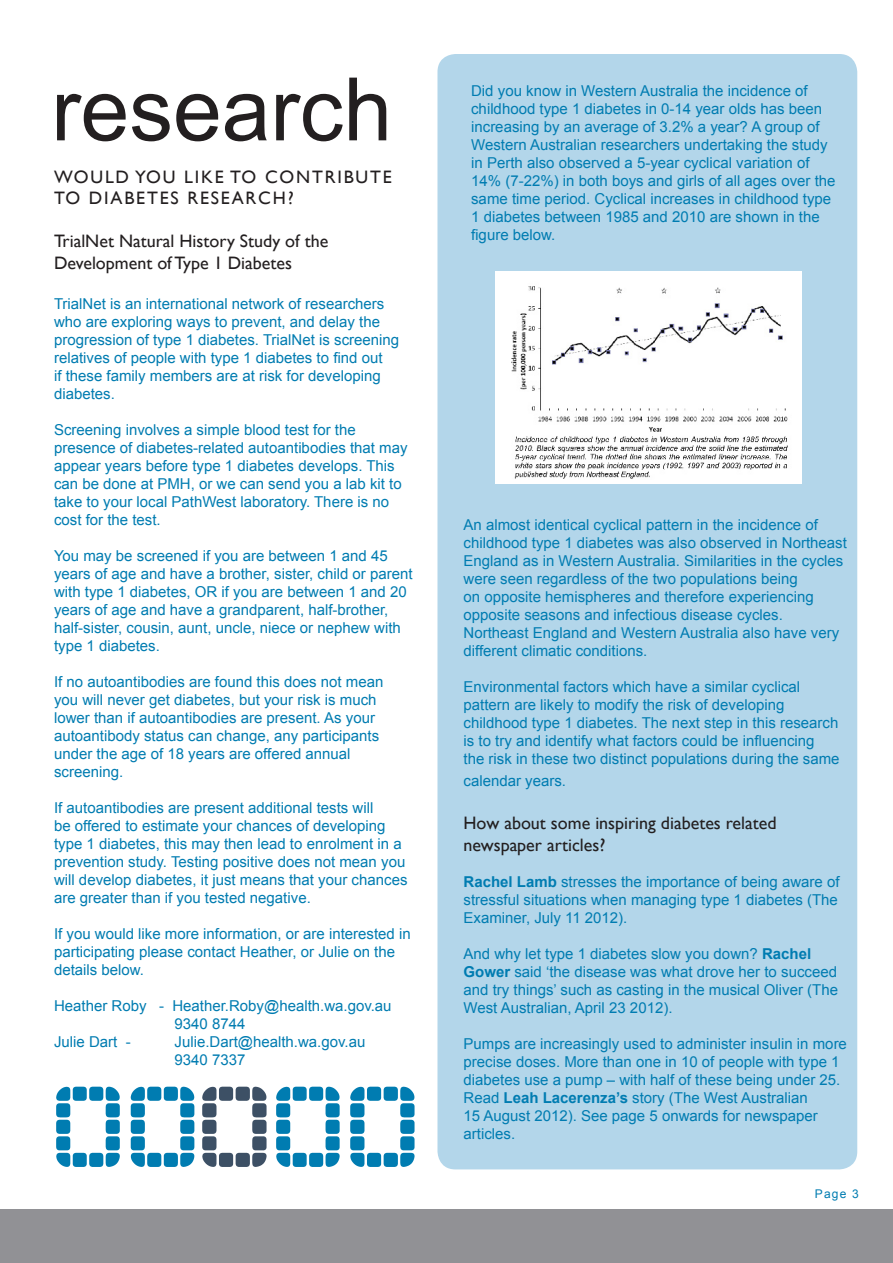
<style>
.page{position:relative;width:893px;height:1263px;background:#fff}
.page>*{position:absolute;margin:0;border:0;box-sizing:border-box;transform-origin:0 0}
.t1{font:87.6px "Arial";color:#231f20}
.t2{font:18px/21.6px "Gill Sans";color:#231f20}
.t3{font:18px/21.6px "Gill Sans";letter-spacing:.1em;color:#231f20}
.t4{font:15px/18px "Arial";color:#007cb1}
.t5{font:12px "Arial";color:#007cb1}
.s1{font-weight:700}
</style>
<div class="page">
<div style="left:437px;top:54px;width:420px;height:1115px;background:#b3d6ea"></div>
<div style="left:0;top:1209px;width:893px;height:54px;background:#919195"></div>
<img style="left:495px;top:271px;width:306px;height:212px">
<img style="left:56px;top:1086px;width:139px;height:81px">
<img style="left:202px;top:1086px;width:213px;height:81px">
<h1 class="t1" style="left:51px;top:60px;width:342px">research</h1>
<p class="t3" style="left:54px;top:166px;width:339px">WOULD YOU LIKE TO CONTRIBUTE<br>TO DIABETES RESEARCH?</p>
<p class="t2" style="left:54px;top:230px;width:276px">TrialNet Natural History Study of the<br>Development of Type 1 Diabetes</p>
<p class="t4" style="left:54px;top:294px;width:347px">TrialNet is an international network of researchers who are exploring ways to prevent, and delay the progression of type 1 diabetes. TrialNet is screening relatives of people with type 1 diabetes to find out<br>if these family members are at risk for developing diabetes.</p>
<p class="t4" style="left:54px;top:420px;width:355px">Screening involves a simple blood test for the presence of diabetes-related autoantibodies that may appear years before type 1 diabetes develops. This can be done at PMH, or we can send you a lab kit to take to your local PathWest laboratory. There is no cost for the test.</p>
<p class="t4" style="left:54px;top:546px;width:360px">You may be screened if you are between 1 and 45 years of age and have a brother, sister, child or parent with type 1 diabetes, OR if you are between 1 and 20 years of age and have a grandparent, half-brother, half-sister, cousin, aunt, uncle, niece or nephew with type 1 diabetes.</p>
<p class="t4" style="left:54px;top:672px;width:331px">If no autoantibodies are found this does not mean you will never get diabetes, but your risk is much lower than if autoantibodies are present. As your autoantibody status can change, any participants under the age of 18 years are offered annual screening.</p>
<p class="t4" style="left:54px;top:798px;width:355px">If autoantibodies are present additional tests will<br>be offered to estimate your chances of developing type 1 diabetes, this may then lead to enrolment in a prevention study. Testing positive does not mean you will develop diabetes, it just means that your chances are greater than if you tested negative.</p>
<p class="t4" style="left:54px;top:924px;width:358px">If you would like more information, or are interested in participating please contact Heather, or Julie on the details below.</p>
<p class="t4" style="left:54px;top:996px;width:339px">Heather Roby - Heather.Roby@health.wa.gov.au</p>
<p class="t4" style="left:175px;top:1014px;width:72px">9340 8744</p>
<p class="t4" style="left:54px;top:1032px;width:78px">Julie Dart -</p>
<p class="t4" style="left:175px;top:1032px;width:192px">Julie.Dart@health.wa.gov.au<br>9340 7337</p>
<p class="t4" style="left:471px;top:81px;width:366px">Did you know in Western Australia the incidence of childhood type 1 diabetes in 0-14 year olds has been increasing by an average of 3.2% a year? A group of Western Australian researchers undertaking the study in Perth also observed a 5-year cyclical variation of 14% (7-22%) in both boys and girls of all ages over the same time period. Cyclical increases in childhood type 1 diabetes between 1985 and 2010 are shown in the figure below.</p>
<p class="t4" style="left:463px;top:516px;width:385px">An almost identical cyclical pattern in the incidence of childhood type 1 diabetes was also observed in Northeast England as in Western Australia. Similarities in the cycles were seen regardless of the two populations being<br>on opposite hemispheres and therefore experiencing opposite seasons and infectious disease cycles.<br>Northeast England and Western Australia also have very different climatic conditions.</p>
<p class="t4" style="left:463px;top:678px;width:378px">Environmental factors which have a similar cyclical pattern are likely to modify the risk of developing childhood type 1 diabetes. The next step in this research is to try and identify what factors could be influencing<br>the risk in these two distinct populations during the same</p>
<p class="t4" style="left:463px;top:771px;width:104px">calendar years.</p>
<p class="t2" style="left:463px;top:812px;width:315px">How about some inspiring diabetes related newspaper articles?</p>
<p class="t4" style="left:463px;top:872px;width:377px;text-align:justify"><span class="s1">Rachel Lamb</span> stresses the importance of being aware of stressful situations when managing type 1 diabetes (The Examiner, July 11 2012).</p>
<p class="t4" style="left:463px;top:944px;width:376px">And why let type 1 diabetes slow you down? <span class="s1">Rachel Gower</span> said ‘the disease was what drove her to succeed and try things’ such as casting in the musical Oliver (The West Australian, April 23 2012).</p>
<p class="t4" style="left:463px;top:1034px;width:385px">Pumps are increasingly used to administer insulin in more precise doses. More than one in 10 of people with type 1 diabetes use a pump – with half of these being under 25.<br>Read <span class="s1">Leah Lacerenza’s</span> story (The West Australian<br>15 August 2012). See page 5 onwards for newspaper articles.</p>
<p class="t5" style="left:815px;top:1187px;width:46px">Page 3</p>
</div>
